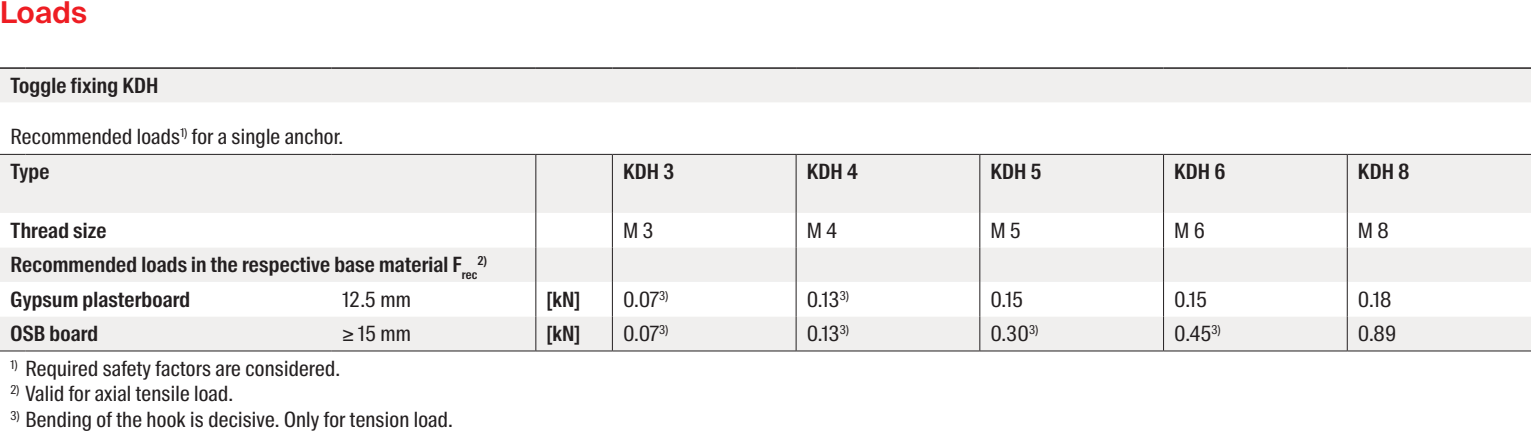
<style>
.page{position:relative;width:1531px;height:434px;background:#fff}
.page>*{position:absolute;margin:0;border:0;box-sizing:border-box;transform-origin:0 0}
.CB_AF_04_ZWISCHENHEA{font:600 30px "fischerstrong";letter-spacing:.005em;color:#ee1d23}
.CB_AF_07_TABELLE_HEA{font:600 21px "fischerstrong Cond";letter-spacing:.01em;color:#231f20}
.CB_AF_07_TABELLE_COP{font:21px "fischerstrong Cond";letter-spacing:.01em;color:#231f20}
.CB_AF_07_TABLE_CAPTI{font:21px "fischerstrong Cond";letter-spacing:.01em;color:#231f20}
.CB_AF_07_TABLE_CAPTI-2{font:12.3px "fischerstrong Cond";color:#231f20}
.CB_AF_07_TABELLE_HEA-2{font:600 12.3px "fischerstrong Cond";color:#231f20}
</style>
<div class="page">
<div style="left:0;top:69px;width:1531px;height:33px;background:#f0efee"></div>
<svg style="left:0;top:153px;width:1531px;height:199px"></svg>
<div style="left:0;top:155px;width:1531px;height:58px;background:#f0efee"></div>
<hr style="left:535px;top:155px;width:1px;height:58px;background:#231f20">
<hr style="left:535px;top:213px;width:1px;height:34px;background:#231f20">
<hr style="left:535px;top:247px;width:1px;height:35px;background:#231f20">
<hr style="left:535px;top:282px;width:1px;height:34px;background:#231f20">
<hr style="left:535px;top:316px;width:1px;height:34px;background:#231f20">
<hr style="left:0;top:67px;width:26px;height:2px;background:#231f20">
<hr style="left:26px;top:67px;width:306px;height:2px;background:#231f20">
<hr style="left:332px;top:67px;width:204px;height:2px;background:#231f20">
<hr style="left:536px;top:67px;width:76px;height:2px;background:#231f20">
<hr style="left:612px;top:67px;width:184px;height:2px;background:#231f20">
<hr style="left:796px;top:67px;width:184px;height:2px;background:#231f20">
<hr style="left:980px;top:67px;width:183px;height:2px;background:#231f20">
<hr style="left:1163px;top:67px;width:184px;height:2px;background:#231f20">
<hr style="left:1347px;top:67px;width:184px;height:2px;background:#231f20">
<svg style="left:0;top:154px;width:26px;height:1px"></svg>
<hr style="left:26px;top:154px;width:306px;height:1px;background:#231f20">
<hr style="left:332px;top:154px;width:204px;height:1px;background:#231f20">
<hr style="left:536px;top:154px;width:76px;height:1px;background:#231f20">
<hr style="left:612px;top:154px;width:184px;height:1px;background:#231f20">
<hr style="left:796px;top:154px;width:184px;height:1px;background:#231f20">
<hr style="left:980px;top:154px;width:183px;height:1px;background:#231f20">
<hr style="left:1163px;top:154px;width:184px;height:1px;background:#231f20">
<hr style="left:1347px;top:154px;width:184px;height:1px;background:#231f20">
<svg style="left:0;top:350px;width:26px;height:1px"></svg>
<hr style="left:26px;top:350px;width:306px;height:1px;background:#231f20">
<hr style="left:332px;top:350px;width:204px;height:1px;background:#231f20">
<hr style="left:536px;top:350px;width:76px;height:1px;background:#231f20">
<hr style="left:612px;top:350px;width:184px;height:1px;background:#231f20">
<hr style="left:796px;top:350px;width:184px;height:1px;background:#231f20">
<hr style="left:980px;top:350px;width:183px;height:1px;background:#231f20">
<hr style="left:1163px;top:350px;width:184px;height:1px;background:#231f20">
<hr style="left:1347px;top:350px;width:184px;height:1px;background:#231f20">
<hr style="left:612px;top:213px;width:1px;height:34px;background:#231f20">
<hr style="left:612px;top:247px;width:1px;height:35px;background:#231f20">
<hr style="left:612px;top:282px;width:1px;height:34px;background:#231f20">
<hr style="left:612px;top:316px;width:1px;height:34px;background:#231f20">
<hr style="left:612px;top:155px;width:1px;height:58px;background:#231f20">
<hr style="left:795px;top:155px;width:1px;height:58px;background:#231f20">
<hr style="left:979px;top:155px;width:1px;height:58px;background:#231f20">
<hr style="left:1163px;top:155px;width:1px;height:58px;background:#231f20">
<hr style="left:1347px;top:155px;width:1px;height:58px;background:#231f20">
<hr style="left:795px;top:213px;width:1px;height:34px;background:#231f20">
<hr style="left:979px;top:213px;width:1px;height:34px;background:#231f20">
<hr style="left:1163px;top:213px;width:1px;height:34px;background:#231f20">
<hr style="left:1347px;top:213px;width:1px;height:34px;background:#231f20">
<hr style="left:795px;top:247px;width:1px;height:35px;background:#231f20">
<hr style="left:979px;top:247px;width:1px;height:35px;background:#231f20">
<hr style="left:1163px;top:247px;width:1px;height:35px;background:#231f20">
<hr style="left:1347px;top:247px;width:1px;height:35px;background:#231f20">
<hr style="left:795px;top:282px;width:1px;height:34px;background:#231f20">
<hr style="left:979px;top:282px;width:1px;height:34px;background:#231f20">
<hr style="left:1163px;top:282px;width:1px;height:34px;background:#231f20">
<hr style="left:1347px;top:282px;width:1px;height:34px;background:#231f20">
<hr style="left:795px;top:316px;width:1px;height:34px;background:#231f20">
<hr style="left:979px;top:316px;width:1px;height:34px;background:#231f20">
<hr style="left:1163px;top:316px;width:1px;height:34px;background:#231f20">
<hr style="left:1347px;top:316px;width:1px;height:34px;background:#231f20">
<p class="CB_AF_04_ZWISCHENHEA" style="left:0;top:-5px;width:88px">Loads</p>
<p class="CB_AF_07_TABELLE_HEA" style="left:11px;top:73px;width:149px">Toggle fixing KDH</p>
<p class="CB_AF_07_TABELLE_COP" style="left:11px;top:125px;width:334px">Recommended loads<sup>1)</sup> for a single anchor.</p>
<p class="CB_AF_07_TABELLE_HEA" style="left:11px;top:159px;width:40px">Type</p>
<p class="CB_AF_07_TABELLE_HEA" style="left:623px;top:159px;width:53px">KDH 3</p>
<p class="CB_AF_07_TABELLE_HEA" style="left:807px;top:159px;width:53px">KDH 4</p>
<p class="CB_AF_07_TABELLE_HEA" style="left:990px;top:159px;width:52px">KDH 5</p>
<p class="CB_AF_07_TABELLE_HEA" style="left:1174px;top:159px;width:53px">KDH 6</p>
<p class="CB_AF_07_TABELLE_HEA" style="left:1358px;top:159px;width:53px">KDH 8</p>
<p class="CB_AF_07_TABELLE_HEA" style="left:11px;top:218px;width:97px">Thread size</p>
<p class="CB_AF_07_TABELLE_COP" style="left:623px;top:218px;width:32px">M 3</p>
<p class="CB_AF_07_TABELLE_COP" style="left:807px;top:218px;width:32px">M 4</p>
<p class="CB_AF_07_TABELLE_COP" style="left:990px;top:218px;width:32px">M 5</p>
<p class="CB_AF_07_TABELLE_COP" style="left:1174px;top:218px;width:32px">M 6</p>
<p class="CB_AF_07_TABELLE_COP" style="left:1358px;top:218px;width:33px">M 8</p>
<p class="CB_AF_07_TABELLE_HEA" style="left:11px;top:252px;width:468px">Recommended loads in the respective base material F<sub>rec</sub></p>
<p class="CB_AF_07_TABELLE_HEA-2" style="left:478px;top:254px;width:11px">2)</p>
<p class="CB_AF_07_TABELLE_HEA" style="left:11px;top:287px;width:181px">Gypsum plasterboard</p>
<p class="CB_AF_07_TABELLE_COP" style="left:342px;top:287px;width:70px">12.5 mm</p>
<p class="CB_AF_07_TABELLE_HEA" style="left:546px;top:287px;width:35px">[kN]</p>
<p class="CB_AF_07_TABELLE_COP" style="left:623px;top:287px;width:47px">0.07<sup>3)</sup></p>
<p class="CB_AF_07_TABELLE_COP" style="left:807px;top:287px;width:44px">0.13<sup>3)</sup></p>
<p class="CB_AF_07_TABELLE_COP" style="left:990px;top:287px;width:34px">0.15</p>
<p class="CB_AF_07_TABELLE_COP" style="left:1174px;top:287px;width:34px">0.15</p>
<p class="CB_AF_07_TABELLE_COP" style="left:1358px;top:287px;width:35px">0.18</p>
<p class="CB_AF_07_TABELLE_HEA" style="left:11px;top:321px;width:89px">OSB board</p>
<p class="CB_AF_07_TABELLE_COP" style="left:342px;top:321px;width:70px">≥ 15 mm</p>
<p class="CB_AF_07_TABELLE_HEA" style="left:546px;top:321px;width:35px">[kN]</p>
<p class="CB_AF_07_TABELLE_COP" style="left:623px;top:321px;width:47px">0.07<sup>3)</sup></p>
<p class="CB_AF_07_TABELLE_COP" style="left:807px;top:321px;width:44px">0.13<sup>3)</sup></p>
<p class="CB_AF_07_TABELLE_COP" style="left:990px;top:321px;width:50px">0.30<sup>3)</sup></p>
<p class="CB_AF_07_TABELLE_COP" style="left:1174px;top:321px;width:48px">0.45<sup>3)</sup></p>
<p class="CB_AF_07_TABELLE_COP" style="left:1358px;top:321px;width:40px">0.89</p>
<p class="CB_AF_07_TABLE_CAPTI-2" style="left:11px;top:357px;width:9px">1)</p>
<p class="CB_AF_07_TABLE_CAPTI" style="left:26px;top:356px;width:316px">Required safety factors are considered.</p>
<p class="CB_AF_07_TABLE_CAPTI-2" style="left:11px;top:383px;width:10px">2)</p>
<p class="CB_AF_07_TABLE_CAPTI" style="left:26px;top:381px;width:209px">Valid for axial tensile load.</p>
<p class="CB_AF_07_TABLE_CAPTI-2" style="left:11px;top:408px;width:11px">3)</p>
<p class="CB_AF_07_TABLE_CAPTI" style="left:26px;top:407px;width:429px">Bending of the hook is decisive. Only for tension load.</p>
</div>
